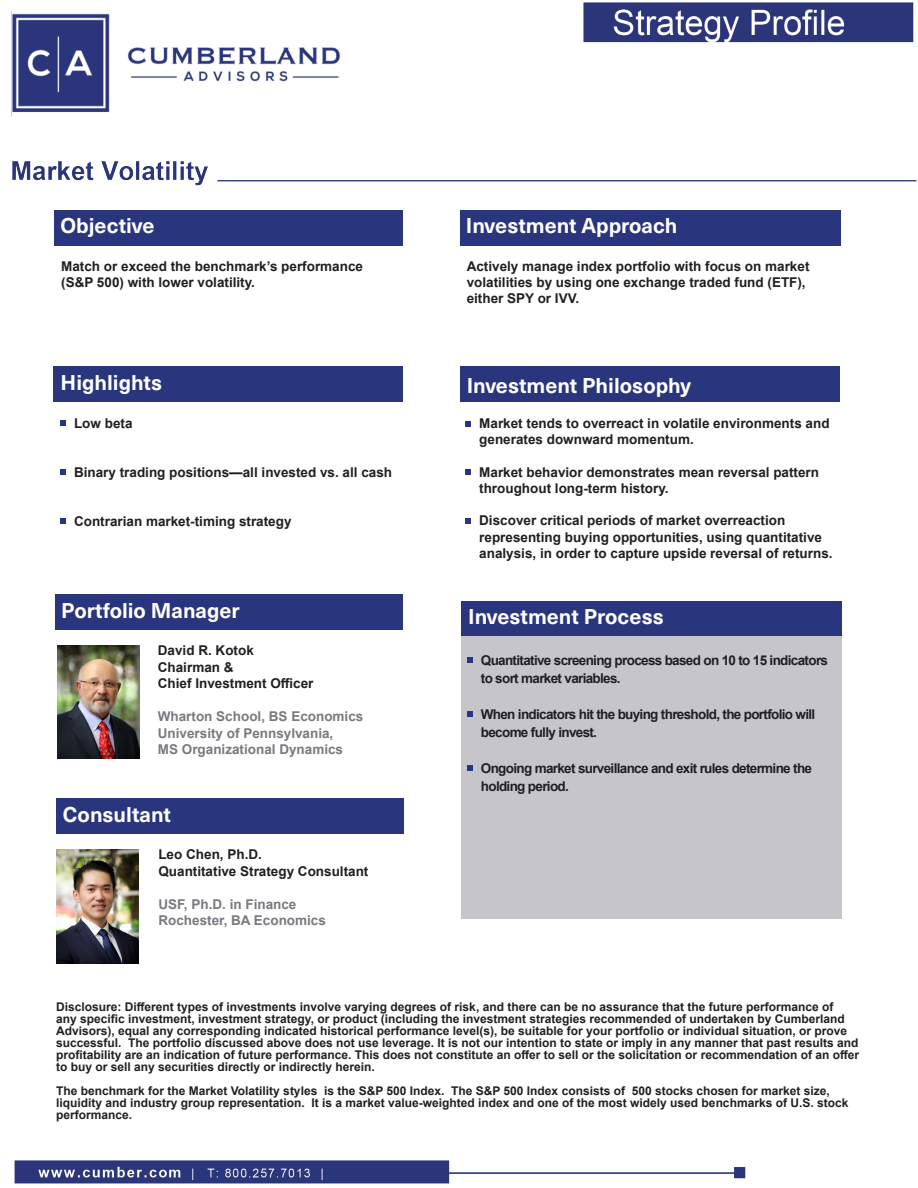
<style>
.page{position:relative;width:918px;height:1188px;background:#fff}
.page>*{position:absolute;margin:0;border:0;box-sizing:border-box;transform-origin:0 0}
.t1{font:700 21px "Neue Haas Unica W1 G";color:#fff}
.t2{font:700 13.5px/16.2px "Arial";color:#231f20}
.t3{font:700 13.5px/18px "Arial";letter-spacing:-.05em;color:#231f20}
.t4{font:700 13.5px "Arial";color:#787a7f}
.t5{font:700 12px/12px "Arial";color:#231f20}
</style>
<div class="page">
<img style="left:11px;top:2px;width:906px;height:1182px">
<div style="left:54px;top:210px;width:349px;height:35px;background:#29357d"></div>
<img style="left:57px;top:645px;width:82px;height:114px">
<div style="left:55px;top:594px;width:348px;height:36px;background:#29357d"></div>
<div style="left:460px;top:210px;width:381px;height:35px;background:#29357d"></div>
<div style="left:461px;top:601px;width:381px;height:36px;background:#29357d"></div>
<div style="left:461px;top:637px;width:381px;height:282px;background:#c6c6ca"></div>
<svg style="left:467px;top:657px;width:6px;height:6px"></svg>
<svg style="left:467px;top:711px;width:6px;height:6px"></svg>
<svg style="left:467px;top:766px;width:6px;height:5px"></svg>
<div style="left:460px;top:366px;width:380px;height:36px;background:#29357d"></div>
<svg style="left:466px;top:421px;width:5px;height:5px"></svg>
<svg style="left:466px;top:469px;width:5px;height:6px"></svg>
<svg style="left:466px;top:518px;width:5px;height:5px"></svg>
<div style="left:54px;top:366px;width:349px;height:36px;background:#29357d"></div>
<svg style="left:60px;top:421px;width:6px;height:5px"></svg>
<svg style="left:60px;top:469px;width:6px;height:6px"></svg>
<svg style="left:60px;top:518px;width:6px;height:5px"></svg>
<img style="left:57px;top:849px;width:82px;height:114px">
<div style="left:57px;top:798px;width:347px;height:36px;background:#29357d"></div>
<p class="t1" style="left:61px;top:210px;width:96px">Objective</p>
<p class="t2" style="left:61px;top:258px;width:303px">Match or exceed the benchmark’s performance</p>
<p class="t2" style="left:61px;top:274px;width:195px">(S&amp;P 500) with lower volatility.</p>
<p class="t1" style="left:61px;top:366px;width:103px">Highlights</p>
<p class="t2" style="left:74px;top:415px;width:60px">Low beta</p>
<p class="t2" style="left:74px;top:464px;width:320px">Binary trading positions—all invested vs. all cash</p>
<p class="t2" style="left:74px;top:513px;width:219px">Contrarian market-timing strategy</p>
<p class="t1" style="left:61px;top:594px;width:180px">Portfolio Manager</p>
<p class="t2" style="left:158px;top:642px;width:98px">David R. Kotok</p>
<p class="t2" style="left:158px;top:659px;width:77px">Chairman &amp;</p>
<p class="t2" style="left:158px;top:675px;width:157px">Chief Investment Officer</p>
<p class="t4" style="left:158px;top:707px;width:207px">Wharton School, BS Economics</p>
<p class="t4" style="left:158px;top:723px;width:177px">University of Pennsylvania,</p>
<p class="t4" style="left:158px;top:740px;width:187px">MS Organizational Dynamics</p>
<p class="t1" style="left:63px;top:799px;width:110px">Consultant</p>
<p class="t2" style="left:158px;top:847px;width:105px">Leo Chen, Ph.D.</p>
<p class="t2" style="left:158px;top:863px;width:212px">Quantitative Strategy Consultant</p>
<p class="t4" style="left:158px;top:895px;width:140px">USF, Ph.D. in Finance</p>
<p class="t4" style="left:158px;top:911px;width:169px">Rochester, BA Economics</p>
<p class="t1" style="left:466px;top:210px;width:213px">Investment Approach</p>
<p class="t2" style="left:467px;top:258px;width:344px">Actively manage index portfolio with focus on market</p>
<p class="t2" style="left:467px;top:274px;width:341px">volatilities by using one exchange traded fund (ETF), either SPY or IVV.</p>
<p class="t1" style="left:467px;top:369px;width:226px">Investment Philosophy</p>
<p class="t2" style="left:479px;top:415px;width:352px;text-indent:-14px">• Market tends to overreact in volatile environments and generates downward momentum.</p>
<p class="t2" style="left:479px;top:464px;width:341px;text-indent:-14px">• Market behavior demonstrates mean reversal pattern throughout long-term history.</p>
<p class="t2" style="left:466px;top:513px;width:321px">• Discover critical periods of market overreaction</p>
<p class="t2" style="left:479px;top:529px;width:344px">representing buying opportunities, using quantitative</p>
<p class="t2" style="left:479px;top:545px;width:355px">analysis, in order to capture upside reversal of returns.</p>
<p class="t1" style="left:468px;top:600px;width:197px">Investment Process</p>
<p class="t3" style="left:481px;top:652px;width:349px;text-indent:-14px">• Quantitative screening process based on 10 to 15 indicators to sort market variables.</p>
<p class="t3" style="left:481px;top:706px;width:336px;text-indent:-14px">• When indicators hit the buying threshold, the portfolio will become fully invest.</p>
<p class="t3" style="left:481px;top:760px;width:333px;text-indent:-14px">• Ongoing market surveillance and exit rules determine the holding period.</p>
<p class="t5" style="left:56px;top:1001px;width:804px">Disclosure: Different types of investments involve varying degrees of risk, and there can be no assurance that the future performance of<br>any specific investment, investment strategy, or product (including the investment strategies recommended of undertaken by Cumberland Advisors), equal any corresponding indicated historical performance level(s), be suitable for your portfolio or individual situation, or prove successful. The portfolio discussed above does not use leverage. It is not our intention to state or imply in any manner that past results and profitability are an indication of future performance. This does not constitute an offer to sell or the solicitation or recommendation of an offer to buy or sell any securities directly or indirectly herein.</p>
<p class="t5" style="left:56px;top:1085px;width:794px">The benchmark for the Market Volatility styles is the S&amp;P 500 Index. The S&amp;P 500 Index consists of 500 stocks chosen for market size, liquidity and industry group representation. It is a market value-weighted index and one of the most widely used benchmarks of U.S. stock performance.</p>
</div>
